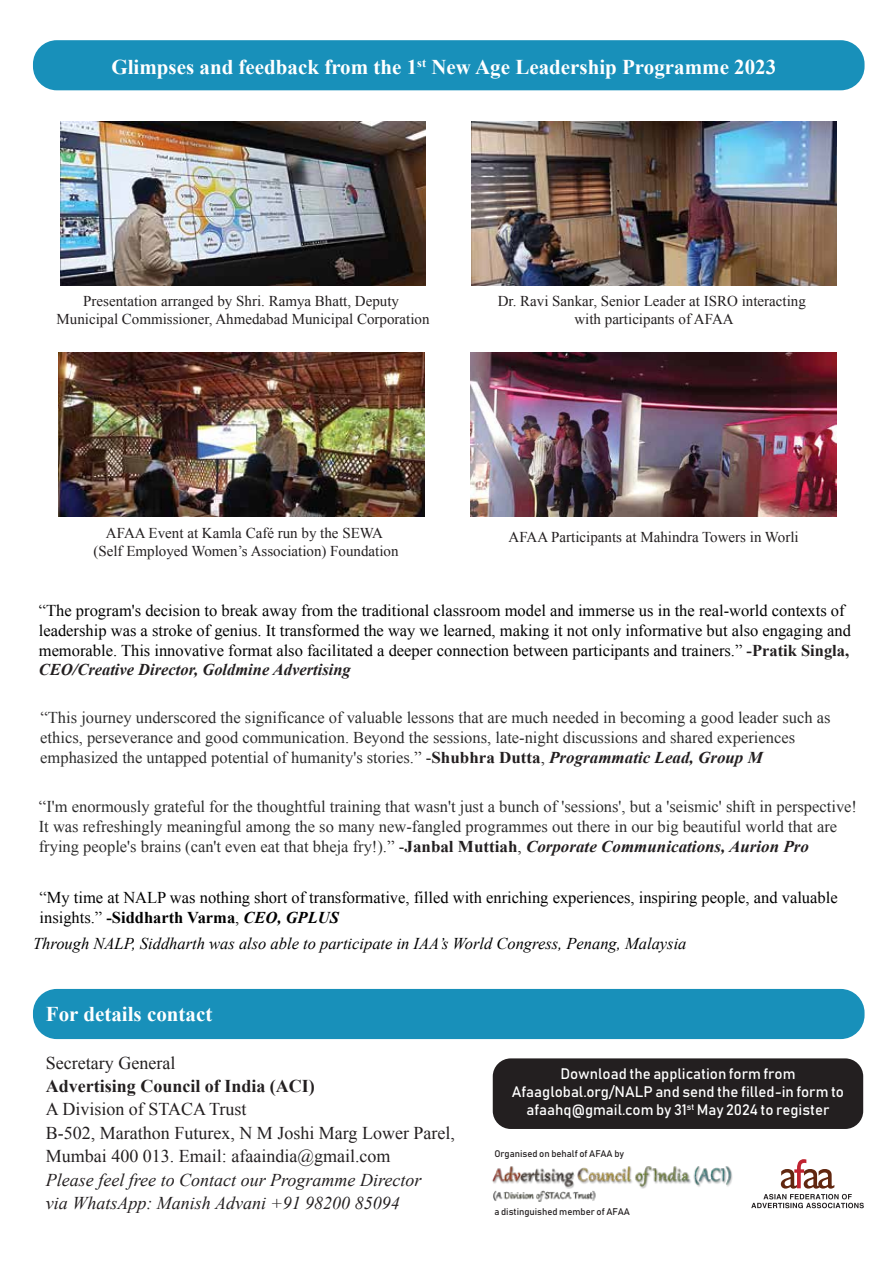
<style>
.page{position:relative;width:893px;height:1263px;background:#fff}
.page>*{position:absolute;margin:0;border:0;box-sizing:border-box;transform-origin:0 0}
.t1{font:700 21px "Times New Roman";color:#fff}
.t2{font:18px/23.4px "Times New Roman";color:#231f20}
.t3{font:italic 18px/23.4px "Times New Roman";color:#231f20}
.t4{font:700 18px "Times New Roman";color:#231f20}
.t5{font:16.5px/19.8px "Times New Roman";color:rgb(1 1 1/.83)}
.t6{font:16.5px/19.8px "Times New Roman";color:#010101}
.t7{font:italic 16.5px "Times New Roman";color:#010101}
.t8{font:15px/18px "Times New Roman";color:#231f20;text-align:center}
.t9{font:15px/18px "Bahnschrift";color:#fff;text-align:center}
.t10{font:9.45px "Bahnschrift";color:#231f20}
.s1{font-weight:700;color:#231f20}
.s2{font-weight:700;font-style:italic;color:#231f20}
.s3{color:#231f20}
.s4{font-weight:700}
.s5{font-weight:700;font-style:italic}
</style>
<div class="page">
<div style="left:33px;top:40px;width:831px;height:50px;background:#1890ba;border-radius:24px"></div>
<div style="left:33px;top:989px;width:831px;height:50px;background:#1890ba;border-radius:24px"></div>
<svg style="left:833px;top:1194px;width:31px;height:14px"></svg>
<img style="left:492px;top:1159px;width:341px;height:50px">
<div style="left:493px;top:1058px;width:370px;height:71px;background:#231f20;border-radius:18px"></div>
<img style="left:60px;top:122px;width:366px;height:164px">
<img style="left:471px;top:122px;width:365px;height:164px">
<img style="left:59px;top:352px;width:365px;height:164px">
<img style="left:471px;top:352px;width:365px;height:164px">
<p class="t1" style="left:111px;top:52px;width:666px">Glimpses and feedback from the 1<sup>st</sup> New Age Leadership Programme 2023</p>
<p class="t8" style="left:57px;top:292px;width:375px">Presentation arranged by Shri. Ramya Bhatt, Deputy<br>Municipal Commissioner, Ahmedabad Municipal Corporation</p>
<p class="t8" style="left:498px;top:292px;width:310px">Dr. Ravi Sankar, Senior Leader at ISRO interacting with participants of AFAA</p>
<p class="t8" style="left:93px;top:524px;width:307px">AFAA Event at Kamla Café run by the SEWA (Self Employed Women’s Association) Foundation</p>
<p class="t8" style="left:508px;top:527px;width:292px">AFAA Participants at Mahindra Towers in Worli</p>
<p class="t6" style="left:39px;top:600px;width:814px">“The program's decision to break away from the traditional classroom model and immerse us in the real-world contexts of leadership was a stroke of genius. It transformed the way we learned, making it not only informative but also engaging and memorable. This innovative format also facilitated a deeper connection between participants and trainers.” <span class="s1">-Pratik Singla, </span><span class="s2">CEO/Creative Director, Goldmine Advertising</span></p>
<p class="t5" style="left:40px;top:707px;width:792px"><span class="s3">“</span>This journey underscored the significance of valuable lessons that are much needed in becoming a good leader such as ethics, perseverance and good communication. Beyond the sessions, late-night discussions and shared experiences emphasized the untapped potential of humanity's stories.<span class="s3">” -</span><span class="s1">Shubhra Dutta</span><span class="s3">,</span> <span class="s2">Programmatic Lead, Group M</span></p>
<p class="t5" style="left:39px;top:797px;width:820px"><span class="s3">“</span>I'm enormously grateful for the thoughtful training that wasn't just a bunch of 'sessions', but a 'seismic' shift in perspective!<br>It was refreshingly meaningful among the so many new-fangled programmes out there in our big beautiful world that are frying people's brains (can't even eat that bheja fry!).<span class="s3">” -</span><span class="s1">Janbal Muttiah</span><span class="s3">,</span> <span class="s2">Corporate Communications, Aurion Pro</span></p>
<p class="t6" style="left:39px;top:887px;width:800px">“My time at NALP was nothing short of transformative, filled with enriching experiences, inspiring people, and valuable insights.” <span class="s4">-Siddharth Varma</span>, <span class="s5">CEO, GPLUS</span></p>
<p class="t7" style="left:33px;top:932px;width:655px">Through NALP, Siddharth was also able to participate in IAA’s World Congress, Penang, Malaysia</p>
<p class="t1" style="left:46px;top:999px;width:168px">For details contact</p>
<p class="t2" style="left:46px;top:1051px;width:131px">Secretary General</p>
<p class="t4" style="left:46px;top:1073px;width:271px">Advertising Council of India (ACI)</p>
<p class="t2" style="left:46px;top:1097px;width:411px">A Division of STACA Trust<br>B-502, Marathon Futurex, N M Joshi Marg Lower Parel,<br>Mumbai 400 013. Email: afaaindia@gmail.com</p>
<p class="t3" style="left:46px;top:1167px;width:377px">Please feel free to Contact our Programme Director via WhatsApp: Manish Advani +91 98200 85094</p>
<p class="t9" style="left:512px;top:1065px;width:334px">Download the application form from<br>Afaaglobal.org/NALP and send the filled-in form to afaahq@gmail.com by 31<sup>st</sup> May 2024 to register</p>
<p class="t10" style="left:494px;top:1148px;width:131px">Organised on behalf of AFAA by</p>
<p class="t10" style="left:494px;top:1205px;width:137px">a distinguished member of AFAA</p>
</div>
